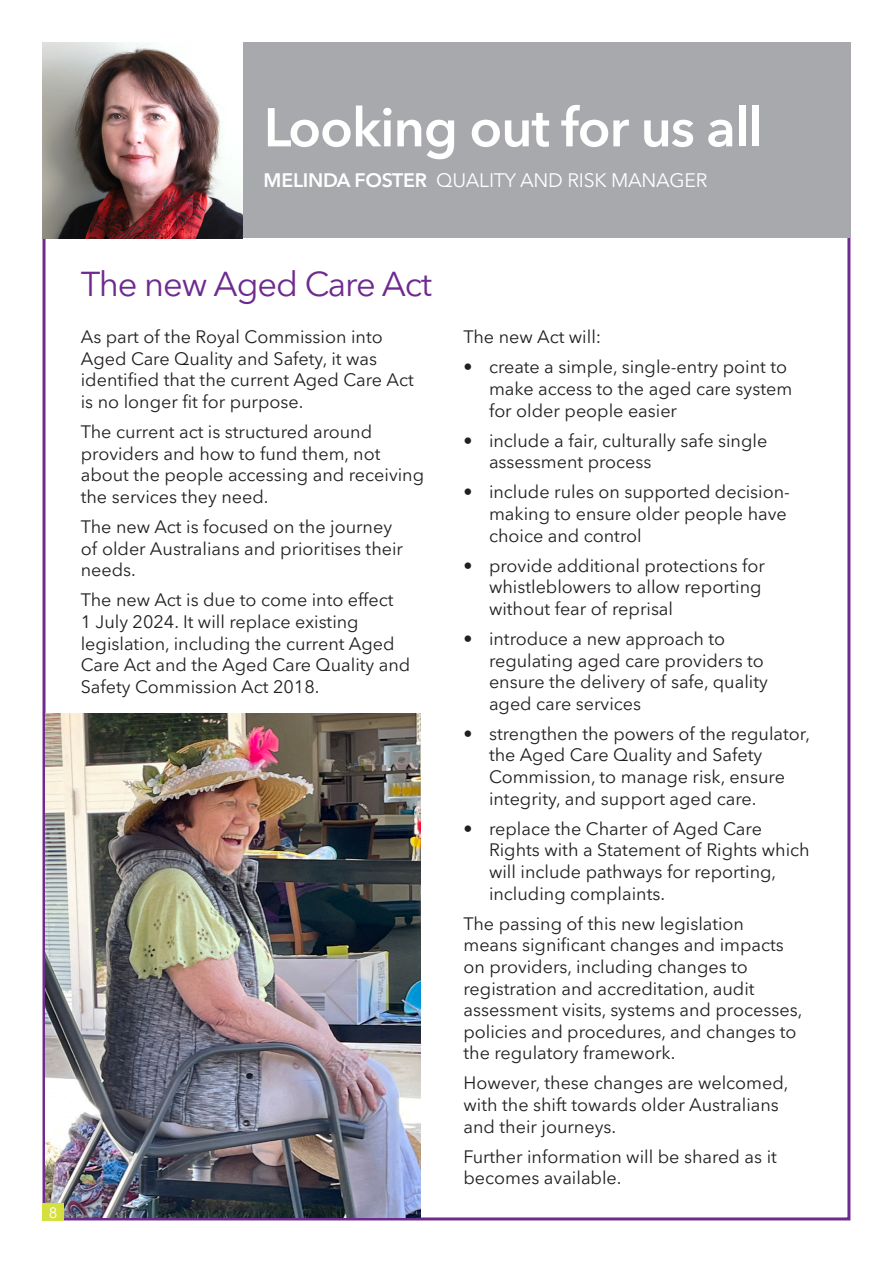
<style>
.page{position:relative;width:893px;height:1263px;background:#fff}
.page>*{position:absolute;margin:0;border:0;box-sizing:border-box;transform-origin:0 0}
.t1{font:600 54px "Avenir Next LT Pro";letter-spacing:-.02em;color:#fff}
.K_Heading_1{font:34.5px "Avenir Next LT Pro";letter-spacing:-.03em;color:#6e2a8e}
.t2{font:19.5px "Avenir Next LT Pro";letter-spacing:-.01em;color:#fff}
.K_Heading_1-2{font:18px/21.6px "Avenir Next LT Pro";color:#231f20}
.t3{font:15px "Avenir Next LT Pro";color:#fff}
.s1{font-weight:600}
</style>
<div class="page">
<div style="left:242px;top:43px;width:608px;height:195px;background:#a8a9ad"></div>
<img style="left:43px;top:43px;width:199px;height:195px">
<img style="left:46px;top:713px;width:375px;height:504px">
<div style="left:43px;top:1203px;width:21px;height:17px;background:#d5df3e"></div>
<p class="t1" style="left:264px;top:95px;width:501px">Looking out for us all</p>
<p class="t2" style="left:264px;top:168px;width:445px"><span class="s1">MELINDA FOSTER</span> QUALITY AND RISK MANAGER</p>
<p class="K_Heading_1" style="left:81px;top:264px;width:353px">The new Aged Care Act</p>
<p class="K_Heading_1-2" style="left:81px;top:326px;width:334px">As part of the Royal Commission into Aged Care Quality and Safety, it was identified that the current Aged Care Act is no longer fit for purpose.</p>
<p class="K_Heading_1-2" style="left:81px;top:421px;width:345px">The current act is structured around providers and how to fund them, not about the people accessing and receiving the services they need.</p>
<p class="K_Heading_1-2" style="left:81px;top:516px;width:324px">The new Act is focused on the journey of older Australians and prioritises their needs.</p>
<p class="K_Heading_1-2" style="left:81px;top:589px;width:331px">The new Act is due to come into effect<br>1 July 2024. It will replace existing legislation, including the current Aged Care Act and the Aged Care Quality and Safety Commission Act 2018.</p>
<p class="t3" style="left:49px;top:1203px;width:10px">8</p>
<p class="K_Heading_1-2" style="left:463px;top:326px;width:139px">The new Act will:</p>
<p class="K_Heading_1-2" style="left:489px;top:356px;width:305px;text-indent:-26px">• create a simple, single-entry point to make access to the aged care system for older people easier</p>
<p class="K_Heading_1-2" style="left:489px;top:430px;width:280px;text-indent:-26px">• include a fair, culturally safe single assessment process</p>
<p class="K_Heading_1-2" style="left:489px;top:481px;width:302px;text-indent:-26px">• include rules on supported decision&shy;making to ensure older people have choice and control</p>
<p class="K_Heading_1-2" style="left:489px;top:555px;width:277px;text-indent:-26px">• provide additional protections for whistleblowers to allow reporting without fear of reprisal</p>
<p class="K_Heading_1-2" style="left:489px;top:628px;width:280px;text-indent:-26px">• introduce a new approach to regulating aged care providers to ensure the delivery of safe, quality aged care services</p>
<p class="K_Heading_1-2" style="left:489px;top:723px;width:322px;text-indent:-26px">• strengthen the powers of the regulator, the Aged Care Quality and Safety Commission, to manage risk, ensure integrity, and support aged care.</p>
<p class="K_Heading_1-2" style="left:489px;top:818px;width:322px;text-indent:-26px">• replace the Charter of Aged Care Rights with a Statement of Rights which will include pathways for reporting, including complaints.</p>
<p class="K_Heading_1-2" style="left:463px;top:913px;width:340px">The passing of this new legislation means significant changes and impacts on providers, including changes to registration and accreditation, audit assessment visits, systems and processes, policies and procedures, and changes to the regulatory framework.</p>
<p class="K_Heading_1-2" style="left:463px;top:1072px;width:327px">However, these changes are welcomed, with the shift towards older Australians and their journeys.</p>
<p class="K_Heading_1-2" style="left:463px;top:1146px;width:315px">Further information will be shared as it becomes available.</p>
</div>
